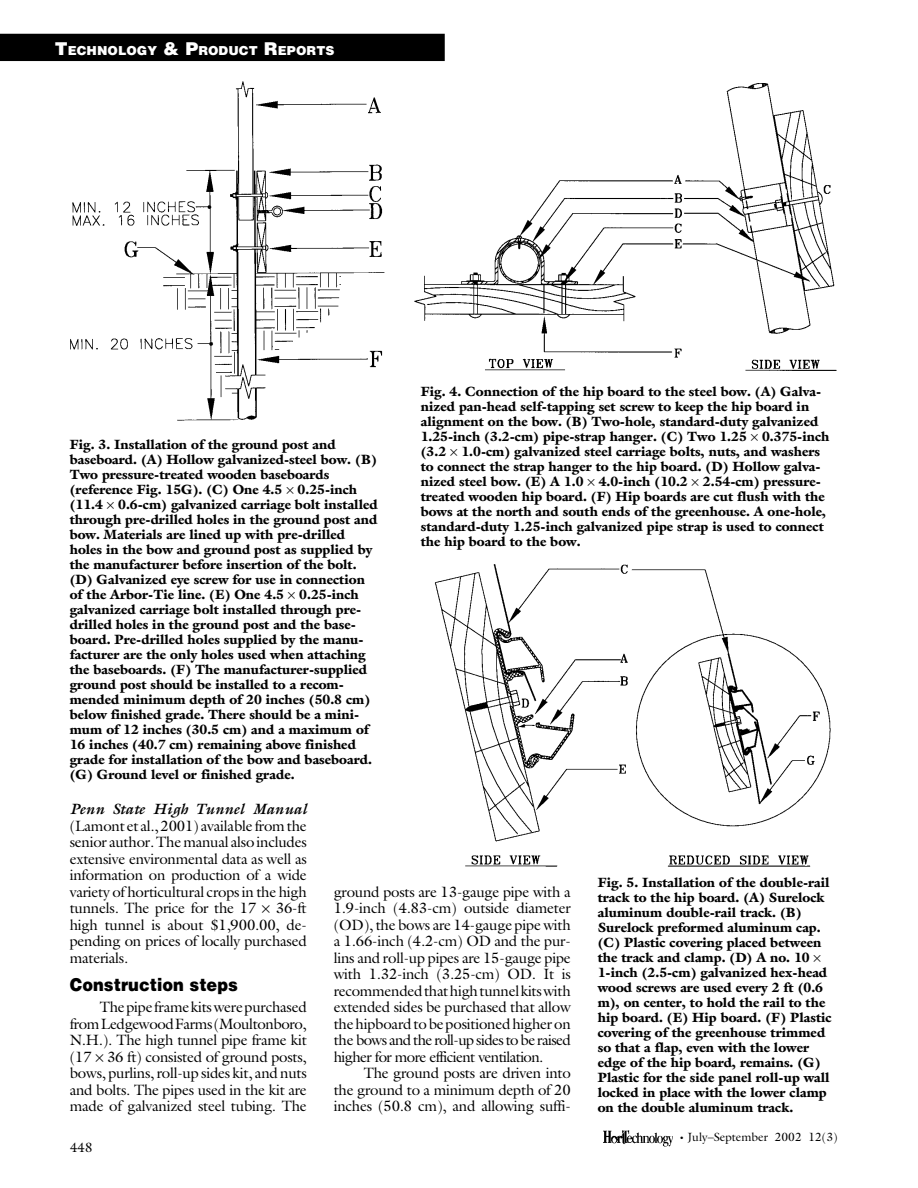
<style>
.page{position:relative;width:918px;height:1188px;background:#fff}
.page>*{position:absolute;margin:0;border:0;box-sizing:border-box;transform-origin:0 0}
.t1{font:900 18px "Helvetica";color:#000;scale:.9 1}
.t2{font:15px/16.5px "Galliard";letter-spacing:-.015em;color:#000;text-align:justify}
.t3{font:italic 700 15px "Galliard";letter-spacing:.01em;color:#000}
.t4{font:900 13.5px/15px "Galliard";color:#000}
.t5{font:13.5px "Galliard";color:#000}
.t6{font:900 12.6px "Helvetica";color:#fff}
.t7{font:12px "Galliard";color:#000}
.s1{font-size:18px}
</style>
<div class="page">
<div style="left:0;top:34px;width:445px;height:27px;background:#000"></div>
<hr style="left:55px;top:43px;width:382px;height:1px;background:#000">
<img style="left:604px;top:1130px;width:69px;height:17px">
<img style="left:70px;top:81px;width:315px;height:340px">
<img style="left:414px;top:83px;width:423px;height:288px">
<img style="left:434px;top:565px;width:397px;height:302px">
<p class="t6" style="left:55px;top:46px;width:281px"><span class="s1">T</span>ECHNOLOGY <span class="s1">&amp; P</span>RODUCT <span class="s1">R</span>EPORTS</p>
<p class="t4" style="left:421px;top:386px;width:410px">Fig. 4. Connection of the hip board to the steel bow. (A) Galva&shy;nized pan-head self-tapping set screw to keep the hip board in alignment on the bow. (B) Two-hole, standard-duty galvanized 1.25-inch (3.2-cm) pipe-strap hanger. (C) Two 1.25 0.375-inch (3.2 1.0-cm) galvanized steel carriage bolts, nuts, and washers to connect the strap hanger to the hip board. (D) Hollow galva&shy;nized steel bow. (E) A 1.0 4.0-inch (10.2 2.54-cm) pressure&shy;treated wooden hip board. (F) Hip boards are cut flush with the bows at the north and south ends of the greenhouse. A one-hole, standard-duty 1.25-inch galvanized pipe strap is used to connect the hip board to the bow.</p>
<p class="t4" style="left:70px;top:438px;width:310px">Fig. 3. Installation of the ground post and baseboard. (A) Hollow galvanized-steel bow. (B)<br>Two pressure-treated wooden baseboards (reference Fig. 15G). (C) One 4.5 0.25-inch (11.4 0.6-cm) galvanized carriage bolt installed through pre-drilled holes in the ground post and bow. Materials are lined up with pre-drilled holes in the bow and ground post as supplied by the manufacturer before insertion of the bolt. (D) Galvanized eye screw for use in connection of the Arbor-Tie line. (E) One 4.5 0.25-inch galvanized carriage bolt installed through pre&shy;drilled holes in the ground post and the base&shy;board. Pre-drilled holes supplied by the manu&shy;facturer are the only holes used when attaching the baseboards. (F) The manufacturer-supplied ground post should be installed to a recom&shy;mended minimum depth of 20 inches (50.8 cm) below finished grade. There should be a mini&shy;mum of 12 inches (30.5 cm) and a maximum of 16 inches (40.7 cm) remaining above finished grade for installation of the bow and baseboard. (G) Ground level or finished grade.</p>
<p class="t3" style="left:70px;top:804px;width:239px">Penn State High Tunnel Manual</p>
<p class="t2" style="left:70px;top:819px;width:239px">(Lamont et al., 2001) available from the senior author. The manual also includes extensive environmental data as well as information on production of a wide variety of horticultural crops in the high tunnels. The price for the 17</p>
<p class="t4" style="left:598px;top:876px;width:235px">Fig. 5. Installation of the double-rail track to the hip board. (A) Surelock aluminum double-rail track. (B)<br>Surelock preformed aluminum cap. (C) Plastic covering placed between the track and clamp. (D) A no. 10<br>1-inch (2.5-cm) galvanized hex-head wood screws are used every 2 ft (0.6 m), on center, to hold the rail to the hip board. (E) Hip board. (F) Plastic covering of the greenhouse trimmed so that a flap, even with the lower edge of the hip board, remains. (G)<br>Plastic for the side panel roll-up wall locked in place with the lower clamp on the double aluminum track.</p>
<p class="t2" style="left:334px;top:885px;width:239px">ground posts are 13-gauge pipe with a 1.9-inch (4.83-cm) outside diameter (OD), the bows are 14-gauge pipe with a 1.66-inch (4.2-cm) OD and the pur&shy;lins and roll-up pipes are 15-gauge pipe with 1.32-inch (3.25-cm) OD. It is recommended that high tunnel kits with extended sides be purchased that allow the hipboard to be positioned higher on the bows and the roll-up sides to be raised higher for more efficient ventilation.</p>
<p class="t2" style="left:334px;top:1066px;width:239px;text-indent:30px">The ground posts are driven into the ground to a minimum depth of 20 inches (50.8 cm), and allowing suffi-</p>
<p class="t2" style="left:70px;top:901px;width:239px;text-indent:206px">36-ft high tunnel is about $1,900.00, de&shy;pending on prices of locally purchased materials.</p>
<h1 class="t1" style="left:70px;top:978px;width:189px">Construction steps</h1>
<p class="t2" style="left:70px;top:1000px;width:239px;text-indent:30px">The pipe frame kits were purchased from Ledgewood Farms (Moultonboro, N.H.). The high tunnel pipe frame kit (17 36 ft) consisted of ground posts, bows, purlins, roll-up sides kit, and nuts and bolts. The pipes used in the kit are made of galvanized steel tubing. The</p>
<p class="t5" style="left:70px;top:1142px;width:24px">448</p>
<p class="t7" style="left:681px;top:1133px;width:159px">● July–September 2002 12(3)</p>
</div>
